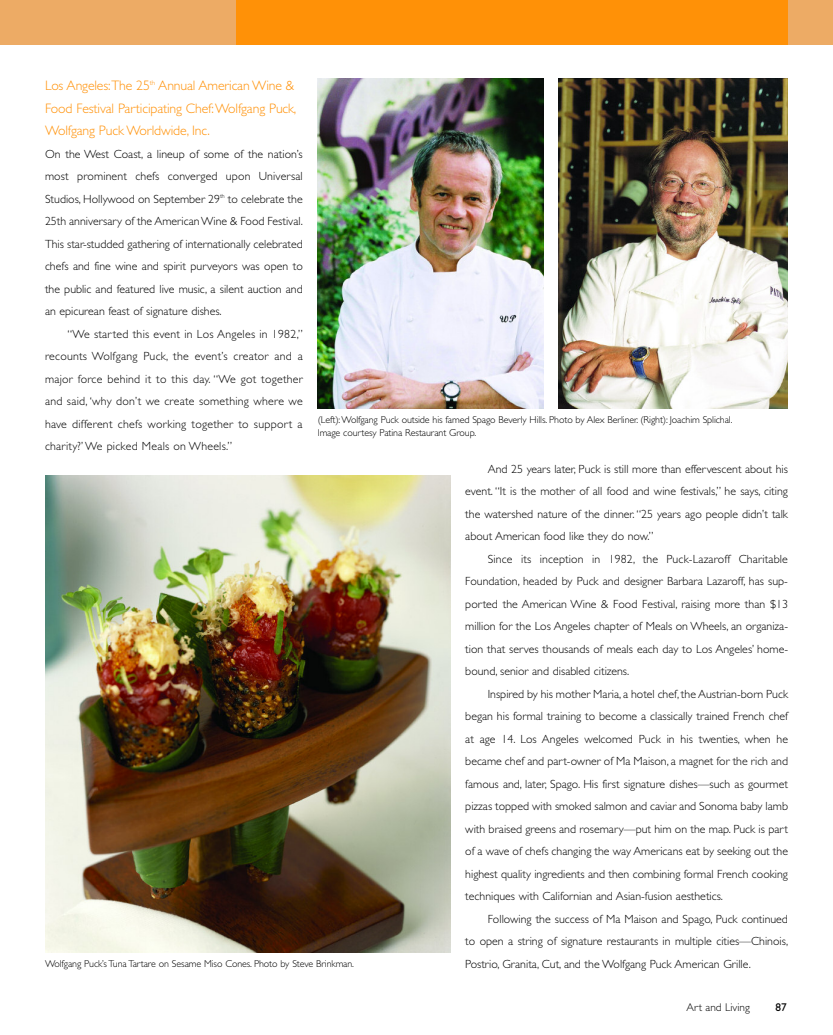
<style>
.page{position:relative;width:833px;height:1035px;background:#fff}
.page>*{position:absolute;margin:0;border:0;box-sizing:border-box;transform-origin:0 0}
.t1{font:300 13.75px/22.5px "Gill Sans";letter-spacing:-.01em;color:#ff9107}
.t2{font:300 11.88px/22.5px "Gill Sans";color:#000;text-align:justify}
.t3{font:300 11.25px "Gill Sans";color:#000}
.t4{font:11.25px "Gill Sans";color:#000}
.t5{font:300 10px/12.5px "Gill Sans";letter-spacing:-.01em;color:#000}
</style>
<div class="page">
<div style="left:10px;top:0;width:822px;height:45px;background:#edab65"></div>
<div style="left:236px;top:0;width:552px;height:45px;background:#ff9107"></div>
<div style="left:0;top:0;width:34px;height:45px;background:#edab65"></div>
<img style="left:45px;top:476px;width:405px;height:476px">
<img style="left:318px;top:79px;width:226px;height:329px">
<img style="left:558px;top:79px;width:230px;height:329px">
<p class="t1" style="left:45px;top:75px;width:253px">Los Angeles:The 25<sup>th</sup> Annual American Wine &amp;<br>Food Festival Participating Chef:Wolfgang Puck,<br>Wolfgang Puck Worldwide, Inc.</p>
<p class="t2" style="left:45px;top:143px;width:259px">On the West Coast, a lineup of some of the nation’s most prominent chefs converged upon Universal Studios, Hollywood on September 29<sup>th</sup> to celebrate the 25th anniversary of the American Wine &amp; Food Festival.<br>This star-studded gathering of internationally celebrated chefs and fine wine and spirit purveyors was open to the public and featured live music, a silent auction and an epicurean feast of signature dishes.</p>
<p class="t2" style="left:45px;top:323px;width:259px;text-indent:23px">“We started this event in Los Angeles in 1982,” recounts Wolfgang Puck, the event’s creator and a major force behind it to this day. “We got together and said, ‘why don’t we create something where we have different chefs working together to support a charity?’ We picked Meals on Wheels.”</p>
<p class="t5" style="left:318px;top:414px;width:416px">(Left):Wolfgang Puck outside his famed Spago Beverly Hills. Photo by Alex Berliner. (Right): Joachim Splichal.<br>Image courtesy Patina Restaurant Group.</p>
<p class="t5" style="left:45px;top:959px;width:310px">Wolfgang Puck’s Tuna Tartare on Sesame Miso Cones. Photo by Steve Brinkman.</p>
<p class="t2" style="left:465px;top:458px;width:324px;text-indent:22px">And 25 years later, Puck is still more than effervescent about his event. “It is the mother of all food and wine festivals,” he says, citing the watershed nature of the dinner. “25 years ago people didn’t talk about American food like they do now.”</p>
<p class="t2" style="left:465px;top:548px;width:324px;text-indent:22px">Since its inception in 1982, the Puck-Lazaroff Charitable Foundation, headed by Puck and designer Barbara Lazaroff, has sup&shy;ported the American Wine &amp; Food Festival, raising more than $13 million for the Los Angeles chapter of Meals on Wheels, an organiza&shy;tion that serves thousands of meals each day to Los Angeles’ home&shy;bound, senior and disabled citizens.</p>
<p class="t2" style="left:465px;top:683px;width:324px;text-indent:22px">Inspired by his mother Maria, a hotel chef, the Austrian-born Puck began his formal training to become a classically trained French chef at age 14. Los Angeles welcomed Puck in his twenties, when he became chef and part-owner of Ma Maison, a magnet for the rich and famous and, later, Spago. His first signature dishes—such as gourmet pizzas topped with smoked salmon and caviar and Sonoma baby lamb with braised greens and rosemary—put him on the map. Puck is part of a wave of chefs changing the way Americans eat by seeking out the highest quality ingredients and then combining formal French cooking techniques with Californian and Asian-fusion aesthetics.</p>
<p class="t2" style="left:465px;top:908px;width:324px;text-indent:22px">Following the success of Ma Maison and Spago, Puck continued to open a string of signature restaurants in multiple cities—Chinois, Postrio, Granita, Cut, and the Wolfgang Puck American Grille.</p>
<p class="t3" style="left:686px;top:1002px;width:65px">Art and Living</p>
<p class="t4" style="left:775px;top:1002px;width:13px">87</p>
</div>
